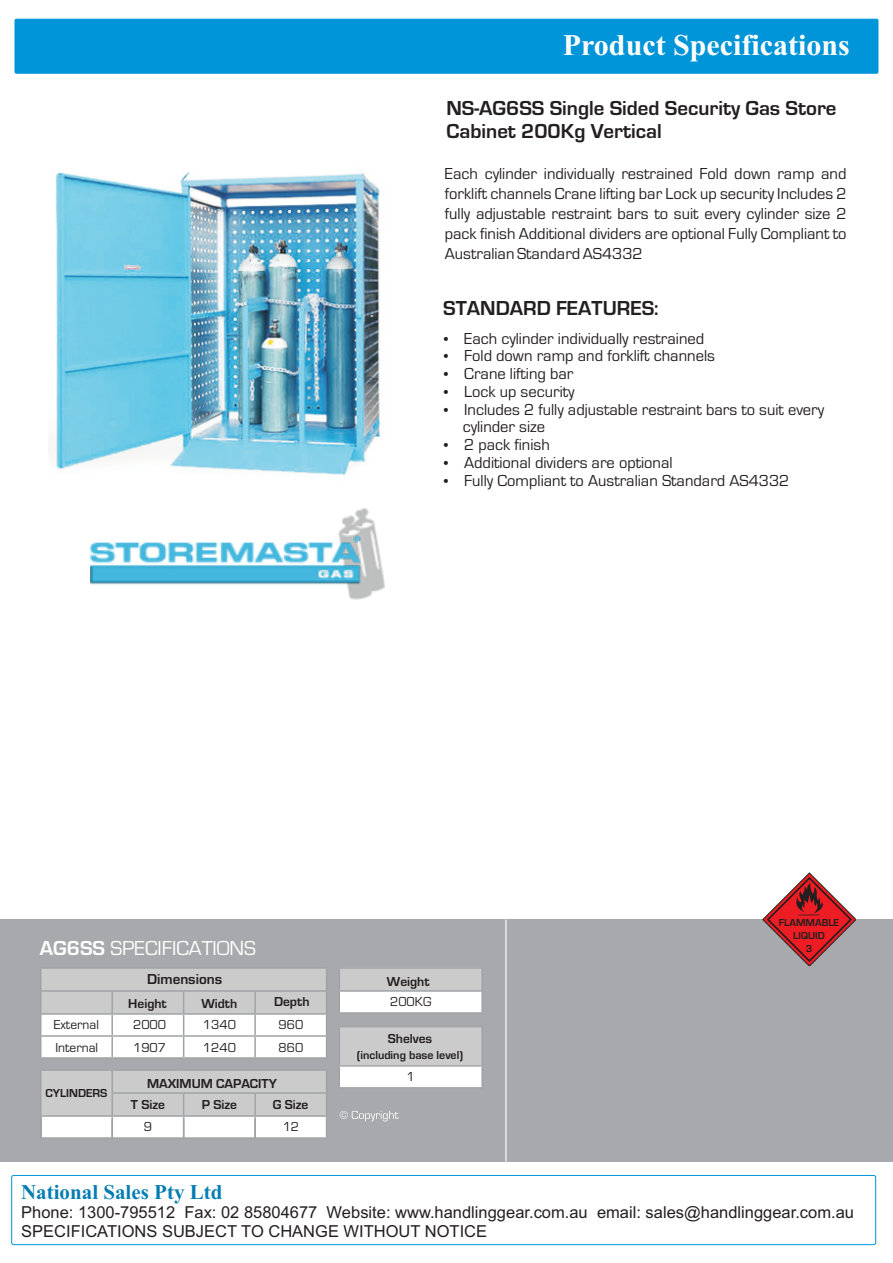
<style>
.page{position:relative;width:893px;height:1263px;background:#fff}
.page>*{position:absolute;margin:0;border:0;box-sizing:border-box;transform-origin:0 0}
.t1{font:700 30px "Times New Roman";color:#fff}
.t2{font:700 21px/22.6px "Eurostile";color:#231f20}
.t3{font:700 21px "Times New Roman";color:#057db2}
.t4{font:21px "Eurostile";color:#fff}
.t5{font:16.5px/17.7px "Eurostile";color:#231f20}
.t6{font:16.5px/18.5px "Arial";color:#231f20}
.t7{font:700 15px "Eurostile";color:#231f20}
.t8{font:700 13.5px "Eurostile";color:#231f20}
.t9{font:13.5px/22.5px "Eurostile";color:#231f20}
.t10{font:700 12px "Eurostile";color:#231f20}
.t11{font:700 10.5px/13px "Eurostile";color:#231f20;text-align:center}
.s1{font-weight:700}
</style>
<div class="page">
<div style="left:15px;top:19px;width:863px;height:54px;background:#0095d9;border:1px solid #0095d9"></div>
<div style="left:11px;top:1175px;width:865px;height:70px;border:1px solid #0095d9;border-radius:2px"></div>
<div style="left:0;top:919px;width:893px;height:242px;background:#a8a9ad"></div>
<svg style="left:340px;top:1111px;width:58px;height:10px"></svg>
<hr style="left:40px;top:969px;width:2px;height:21px;background:#a0a3a5">
<hr style="left:40px;top:967px;width:72px;height:2px;background:#a0a3a5">
<hr style="left:112px;top:967px;width:72px;height:2px;background:#a0a3a5">
<hr style="left:184px;top:967px;width:71px;height:2px;background:#a0a3a5">
<hr style="left:255px;top:967px;width:72px;height:2px;background:#a0a3a5">
<hr style="left:40px;top:992px;width:2px;height:21px;background:#a0a3a5">
<hr style="left:40px;top:990px;width:72px;height:2px;background:#a0a3a5">
<hr style="left:40px;top:1015px;width:2px;height:20px;background:#a0a3a5">
<hr style="left:40px;top:1013px;width:72px;height:2px;background:#a0a3a5">
<hr style="left:40px;top:1037px;width:2px;height:20px;background:#a0a3a5">
<hr style="left:40px;top:1035px;width:72px;height:2px;background:#a0a3a5">
<hr style="left:40px;top:1057px;width:72px;height:2px;background:#a0a3a5">
<svg style="left:41px;top:968px;width:285px;height:90px;background:#dfdfe0"></svg>
<hr style="left:112px;top:1057px;width:72px;height:2px;background:#a0a3a5">
<hr style="left:184px;top:1057px;width:71px;height:2px;background:#a0a3a5">
<hr style="left:255px;top:1057px;width:72px;height:2px;background:#a0a3a5">
<div style="left:339px;top:1027px;width:143px;height:39px;background:#cbcbcc"></div>
<div style="left:339px;top:1066px;width:143px;height:22px;background:#fff"></div>
<hr style="left:338px;top:1027px;width:2px;height:38px;background:#a0a3a5">
<hr style="left:338px;top:1026px;width:145px;height:1px;background:#a0a3a5">
<hr style="left:481px;top:1027px;width:2px;height:38px;background:#a0a3a5">
<hr style="left:338px;top:1066px;width:2px;height:21px;background:#a0a3a5">
<hr style="left:338px;top:1065px;width:145px;height:1px;background:#a0a3a5">
<hr style="left:481px;top:1066px;width:2px;height:21px;background:#a0a3a5">
<hr style="left:338px;top:1087px;width:145px;height:1px;background:#a0a3a5">
<hr style="left:40px;top:1069px;width:72px;height:2px;background:#a0a3a5">
<hr style="left:40px;top:1071px;width:2px;height:22px;background:#a0a3a5">
<hr style="left:112px;top:1069px;width:72px;height:2px;background:#a0a3a5">
<hr style="left:184px;top:1069px;width:71px;height:2px;background:#a0a3a5">
<hr style="left:255px;top:1069px;width:72px;height:2px;background:#a0a3a5">
<hr style="left:40px;top:1093px;width:2px;height:22px;background:#a0a3a5">
<hr style="left:40px;top:1115px;width:72px;height:2px;background:#a0a3a5">
<hr style="left:40px;top:1117px;width:2px;height:20px;background:#a0a3a5">
<div style="left:339px;top:968px;width:143px;height:23px;background:#cbcbcc"></div>
<div style="left:339px;top:991px;width:143px;height:22px;background:#fff"></div>
<hr style="left:338px;top:969px;width:2px;height:21px;background:#a0a3a5">
<hr style="left:338px;top:967px;width:145px;height:2px;background:#a0a3a5">
<hr style="left:481px;top:969px;width:2px;height:21px;background:#a0a3a5">
<hr style="left:338px;top:992px;width:2px;height:20px;background:#a0a3a5">
<hr style="left:338px;top:990px;width:145px;height:2px;background:#a0a3a5">
<hr style="left:481px;top:992px;width:2px;height:20px;background:#a0a3a5">
<hr style="left:338px;top:1012px;width:145px;height:2px;background:#a0a3a5">
<hr style="left:40px;top:1119px;width:2px;height:20px;background:#a0a3a5">
<svg style="left:41px;top:1070px;width:286px;height:68px;background:#d6d6d7"></svg>
<hr style="left:254px;top:1119px;width:2px;height:20px;background:#a0a3a5">
<svg style="left:505px;top:919px;width:2px;height:243px"></svg>
<svg style="left:762px;top:872px;width:94px;height:94px"></svg>
<img style="left:91px;top:508px;width:294px;height:91px">
<img style="left:55px;top:172px;width:326px;height:303px">
<h1 class="t1" style="left:563px;top:35px;width:288px">Product Specifications</h1>
<p class="t2" style="left:446px;top:99px;width:392px">NS-AG6SS Single Sided Security Gas Store<br>Cabinet 200Kg Vertical</p>
<p class="t5" style="left:445px;top:165px;width:403px;line-height:20.2px;text-align:justify">Each cylinder individually restrained Fold down ramp and forklift channels Crane lifting bar Lock up security Includes 2 fully adjustable restraint bars to suit every cylinder size 2 pack finish Additional dividers are optional Fully Compliant to Australian Standard AS4332</p>
<p class="t2" style="left:443px;top:298px;width:217px">STANDARD FEATURES:</p>
<p class="t5" style="left:463px;top:331px;width:363px">Each cylinder individually restrained<br>Fold down ramp and forklift channels<br>Crane lifting bar<br>Lock up security<br>Includes 2 fully adjustable restraint bars to suit every cylinder size<br>2 pack finish<br>Additional dividers are optional<br>Fully Compliant to Australian Standard AS4332</p>
<p class="t4" style="left:40px;top:941px;width:218px"><span class="s1">AG6SS</span> SPECIFICATIONS</p>
<p class="t7" style="left:147px;top:974px;width:77px">Dimensions</p>
<p class="t9" style="left:54px;top:1015px;width:47px">External<br>Internal</p>
<p class="t10" style="left:45px;top:1089px;width:63px">CYLINDERS</p>
<p class="t8" style="left:128px;top:999px;width:40px">Height</p>
<p class="t8" style="left:201px;top:999px;width:37px">Width</p>
<p class="t8" style="left:274px;top:997px;width:37px">Depth</p>
<p class="t9" style="left:133px;top:1015px;width:35px">2000</p>
<p class="t9" style="left:203px;top:1015px;width:35px">1340</p>
<p class="t9" style="left:278px;top:1015px;width:26px">960</p>
<p class="t9" style="left:133px;top:1037px;width:35px">1907</p>
<p class="t9" style="left:203px;top:1037px;width:35px">1240</p>
<p class="t9" style="left:278px;top:1037px;width:26px">860</p>
<p class="t8" style="left:147px;top:1079px;width:131px">MAXIMUM CAPACITY</p>
<p class="t8" style="left:131px;top:1100px;width:36px">T Size</p>
<p class="t9" style="left:144px;top:1117px;width:10px">9</p>
<p class="t8" style="left:202px;top:1100px;width:37px">P Size</p>
<p class="t8" style="left:273px;top:1100px;width:37px">G Size</p>
<p class="t9" style="left:283px;top:1117px;width:18px">12</p>
<p class="t8" style="left:387px;top:977px;width:44px">Weight</p>
<p class="t9" style="left:390px;top:992px;width:43px">200KG</p>
<p class="t8" style="left:388px;top:1034px;width:46px">Shelves</p>
<p class="t10" style="left:357px;top:1051px;width:108px">(including base level)</p>
<p class="t9" style="left:407px;top:1066px;width:10px">1</p>
<p class="t11" style="left:779px;top:917px;width:62px">FLAMMABLE<br>LIQUID<br>3</p>
<p class="t3" style="left:21px;top:1184px;width:203px">National Sales Pty Ltd</p>
<p class="t6" style="left:21px;top:1205px;width:834px">Phone: 1300-795512 Fax: 02 85804677 Website: www.handlinggear.com.au email: sales@handlinggear.com.au<br>SPECIFICATIONS SUBJECT TO CHANGE WITHOUT NOTICE</p>
</div>
